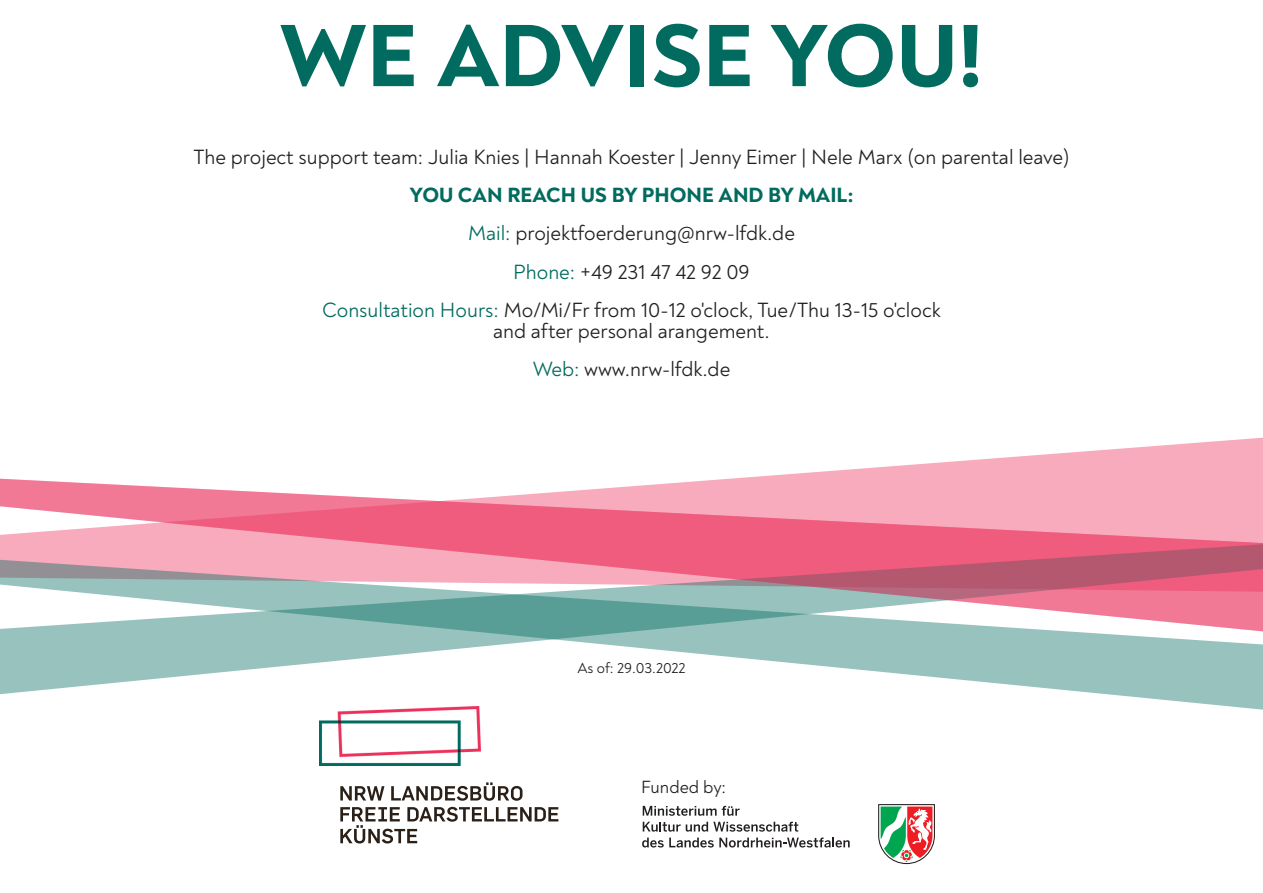
<style>
.page{position:relative;width:1263px;height:893px;background:#fff}
.page>*{position:absolute;margin:0;border:0;box-sizing:border-box;transform-origin:0 0}
.t1{font:800 90px "Noah";color:#006b5e}
.t2{font:21px/38.2px "Noah";color:#231f20;text-align:center}
.t3{font:18px "Noah";color:#231f20}
.t4{font:15px "Noah";letter-spacing:-.005em;color:#231f20}
.s1{font-weight:800;color:#006b5e}
.s2{color:#006b5e}
</style>
<div class="page">
<svg style="left:806px;top:437px;width:457px;height:36px"></svg>
<svg style="left:0;top:636px;width:1263px;height:65px;fill:#97c2bd"></svg>
<svg style="left:340px;top:786px;width:44px;height:15px"></svg>
<svg style="left:391px;top:782px;width:131px;height:19px"></svg>
<svg style="left:340px;top:807px;width:218px;height:36px"></svg>
<img style="left:320px;top:707px;width:160px;height:59px">
<svg style="left:0;top:473px;width:1263px;height:163px;background:#d99fad"></svg>
<svg style="left:878px;top:804px;width:57px;height:60px"></svg>
<svg style="left:643px;top:806px;width:97px;height:10px"></svg>
<svg style="left:642px;top:822px;width:208px;height:25px"></svg>
<h1 class="t1" style="left:280px;top:2px;width:705px">WE ADVISE YOU!</h1>
<p class="t2" style="left:193px;top:138px;width:878px">The project support team: Julia Knies | Hannah Koester | Jenny Eimer | Nele Marx (on parental leave)</p>
<p class="t2" style="left:322px;top:177px;width:620px"><span class="s1">YOU CAN REACH US BY PHONE AND BY MAIL:<br></span><span class="s2">Mail:</span> projektfoerderung@nrw-lfdk.de<br><span class="s2">Phone:</span> +49 231 47 42 92 09<br><span class="s2">Consultation Hours:</span> Mo/Mi/Fr from 10-12 o'clock, Tue/Thu 13-15 o'clock</p>
<p class="t2" style="left:493px;top:312px;width:278px">and after personal arangement.<br><span class="s2">Web:</span> www.nrw-lfdk.de</p>
<p class="t4" style="left:577px;top:659px;width:110px">As of: 29.03.2022</p>
<p class="t3" style="left:641px;top:776px;width:86px">Funded by:</p>
</div>
